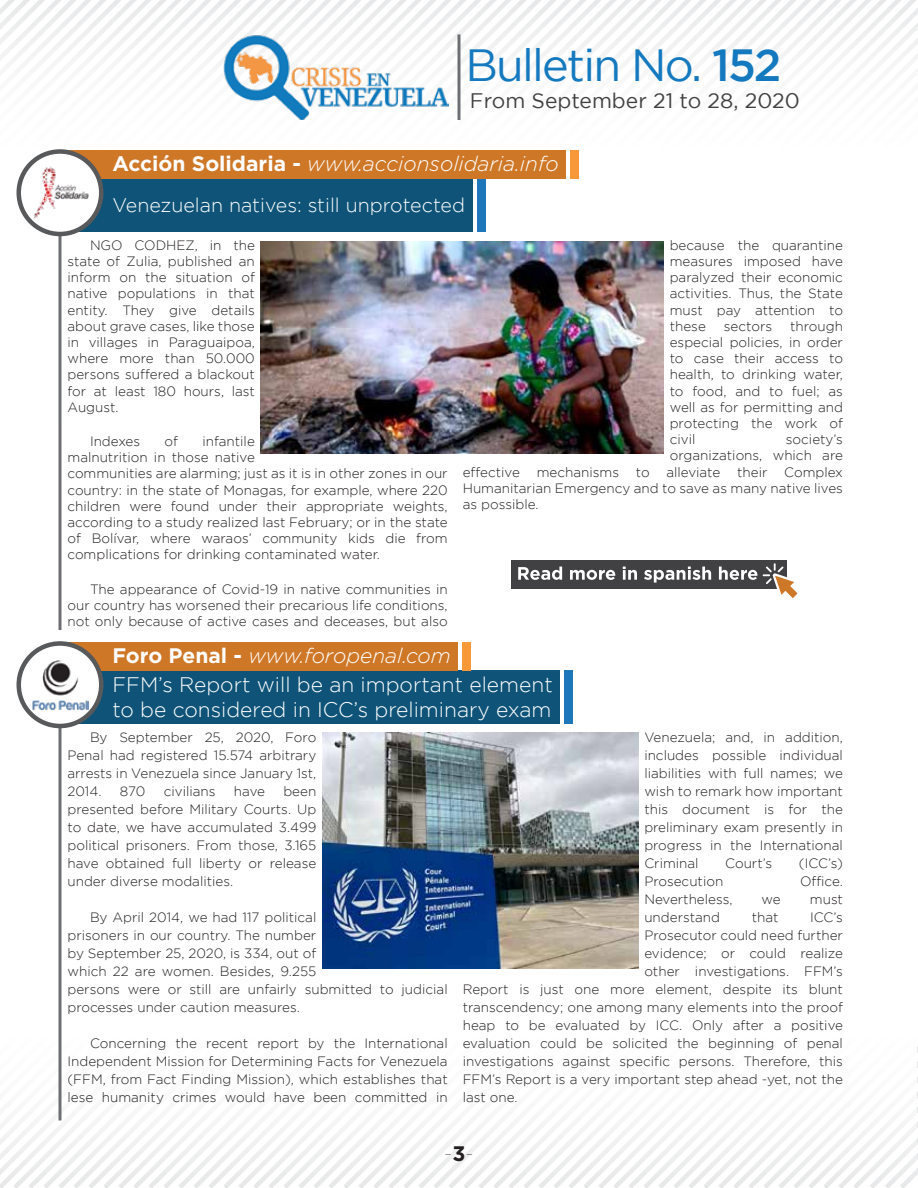
<style>
.page{position:relative;width:918px;height:1188px;background:#fff}
.page>*{position:absolute;margin:0;border:0;box-sizing:border-box;transform-origin:0 0}
.t1{font:45px "Gotham";letter-spacing:-.04em;color:#1479bf}
.t2{font:300 21px/25.2px "Gotham";color:#fff}
.t3{font:italic 300 21px "Gotham";color:#fff}
.t4{font:21px "Gotham";color:#414042}
.t5{font:100 21px "Gotham";color:#231f20}
.t6{font:300 19.65px "Gotham";color:#fff}
.t7{font:300 13.5px/16.2px "Gotham";color:#231f20;text-align:justify}
.s1{font-weight:500}
.s2{font-weight:700;font-style:normal}
.s3{font-weight:700}
</style>
<div class="page">
<div style="left:0;top:1008px;width:916px;height:180px;background:linear-gradient(to bottom,#fff,#f6f6f7)"></div>
<div style="left:1px;top:0;width:917px;height:176px;background:linear-gradient(to bottom,#f6f7f7,#fff)"></div>
<img style="left:222px;top:34px;width:226px;height:86px">
<hr style="left:458px;top:34px;width:2px;height:86px;background:#6d6e71">
<img style="left:261px;top:242px;width:403px;height:211px">
<svg style="left:58px;top:236px;width:4px;height:394px;background:#919194"></svg>
<div style="left:60px;top:178px;width:412px;height:54px;background:#0f5478"></div>
<div style="left:477px;top:178px;width:9px;height:54px;background:#1f77bb"></div>
<div style="left:60px;top:150px;width:506px;height:28px;background:#ce7727"></div>
<div style="left:570px;top:150px;width:9px;height:28px;background:#f89939"></div>
<svg style="left:19px;top:152px;width:82px;height:82px"></svg>
<div style="left:16px;top:149px;width:88px;height:87px;border:4px solid #58595b;border-radius:50%"></div>
<img style="left:28px;top:163px;width:64px;height:60px">
<div style="left:60px;top:670px;width:500px;height:54px;background:#0f5478"></div>
<div style="left:564px;top:670px;width:9px;height:54px;background:#1f77bb"></div>
<div style="left:60px;top:642px;width:398px;height:28px;background:#ce7727"></div>
<div style="left:462px;top:642px;width:9px;height:28px;background:#f89939"></div>
<img style="left:322px;top:732px;width:316px;height:237px">
<svg style="left:58px;top:728px;width:4px;height:392px;background:#909193"></svg>
<svg style="left:19px;top:644px;width:82px;height:82px"></svg>
<div style="left:16px;top:641px;width:88px;height:87px;border:4px solid #58595b;border-radius:50%"></div>
<img style="left:32px;top:659px;width:56px;height:51px">
<div style="left:511px;top:560px;width:276px;height:29px;background:#414042"></div>
<svg style="left:763px;top:563px;width:35px;height:35px"></svg>
<svg style="left:518px;top:567px;width:44px;height:13px"></svg>
<svg style="left:570px;top:570px;width:45px;height:10px"></svg>
<svg style="left:623px;top:567px;width:14px;height:13px"></svg>
<svg style="left:644px;top:567px;width:67px;height:16px"></svg>
<svg style="left:719px;top:567px;width:38px;height:13px"></svg>
<h1 class="t1" style="left:465px;top:40px;width:317px">Bulletin No. <span class="s1">152</span></h1>
<h2 class="t4" style="left:470px;top:89px;width:331px">From September 21 to 28, 2020</h2>
<h2 class="t3" style="left:112px;top:152px;width:448px"><span class="s2">Acción Solidaria -</span> www.accionsolidaria.info</h2>
<h3 class="t6" style="left:112px;top:195px;width:354px">Venezuelan natives: still unprotected</h3>
<p class="t7" style="left:67px;top:237px;width:189px;text-indent:23px">NGO CODHEZ, in the state of Zulia, published an inform on the situation of native populations in that entity. They give details about grave cases, like those in villages in Paraguaipoa, where more than 50.000 persons suffered a blackout for at least 180 hours, last August.</p>
<p class="t7" style="left:90px;top:433px;width:52px">Indexes</p>
<p class="t7" style="left:165px;top:433px;width:15px">of</p>
<p class="t7" style="left:67px;top:433px;width:382px;text-align:left;text-indent:135px">infantile<br>malnutrition in those native<br>communities are alarming; just as it is in other zones in our country: in the state of Monagas, for example, where 220 children were found under their appropriate weights, according to a study realized last February; or in the state of Bolívar, where waraos’ community kids die from complications for drinking contaminated water.</p>
<p class="t7" style="left:67px;top:581px;width:382px;text-indent:23px">The appearance of Covid-19 in native communities in our country has worsened their precarious life conditions, not only because of active cases and deceases, but also</p>
<h2 class="t3" style="left:112px;top:644px;width:340px"><span class="s2">Foro Penal -</span> www.foropenal.com</h2>
<p class="t7" style="left:670px;top:237px;width:175px">because the quarantine measures imposed have paralyzed their economic activities. Thus, the State must pay attention to these</p>
<p class="t7" style="left:670px;top:318px;width:175px;text-indent:120px">through especial policies, in order to case their access to health, to drinking water, to food, and to fuel; as well as for permitting and protecting the work of civil</p>
<p class="t7" style="left:724px;top:318px;width:50px">sectors</p>
<p class="t7" style="left:786px;top:431px;width:59px">society’s</p>
<p class="t7" style="left:670px;top:447px;width:175px">organizations, which are</p>
<p class="t7" style="left:463px;top:464px;width:382px">effective mechanisms to alleviate their Complex</p>
<p class="t7" style="left:463px;top:480px;width:382px">Humanitarian Emergency and to save as many native lives</p>
<p class="t7" style="left:463px;top:496px;width:77px">as possible.</p>
<h2 class="t2" style="left:112px;top:672px;width:442px">FFM’s Report will be an important element to be considered in ICC’s preliminary exam</h2>
<p class="t7" style="left:67px;top:728px;width:250px;line-height:18px;text-indent:23px">By September 25, 2020, Foro Penal had registered 15.574 arbitrary arrests in Venezuela since January 1st, 2014.</p>
<p class="t7" style="left:67px;top:782px;width:250px;line-height:18px;text-indent:216px">been presented before Military Courts. Up to date, we have accumulated 3.499 political prisoners. From those, 3.165 have obtained full liberty or release under diverse modalities.</p>
<p class="t7" style="left:67px;top:908px;width:382px;line-height:18px;text-align:left;text-indent:23px">By April 2014, we had 117 political<br>prisoners in our country. The number<br>by September 25, 2020, is 334, out of<br>which 22 are women. Besides, 9.255<br>persons were or still are unfairly submitted to judicial processes under caution measures.</p>
<p class="t7" style="left:67px;top:1034px;width:382px;line-height:18px;text-indent:23px">Concerning the recent report by the International Independent Mission for Determining Facts for Venezuela (FFM, from Fact Finding Mission), which establishes that lese humanity crimes would have been committed in</p>
<p class="t7" style="left:120px;top:783px;width:27px">870</p>
<p class="t7" style="left:164px;top:783px;width:53px">civilians</p>
<p class="t7" style="left:234px;top:783px;width:33px">have</p>
<p class="t7" style="left:644px;top:728px;width:200px;line-height:18px">Venezuela; and, in addition, includes possible individual liabilities with full names; we wish to remark how important this document is for the preliminary exam presently in progress in the International Criminal</p>
<p class="t7" style="left:725px;top:855px;width:49px">Court’s</p>
<p class="t7" style="left:799px;top:855px;width:46px">(ICC’s)</p>
<p class="t7" style="left:644px;top:873px;width:80px">Prosecution</p>
<p class="t7" style="left:800px;top:873px;width:44px">Office.</p>
<p class="t7" style="left:644px;top:891px;width:90px">Nevertheless,</p>
<p class="t7" style="left:762px;top:891px;width:21px">we</p>
<p class="t7" style="left:810px;top:891px;width:35px">must</p>
<p class="t7" style="left:644px;top:909px;width:77px">understand</p>
<p class="t7" style="left:752px;top:909px;width:28px">that</p>
<p class="t7" style="left:810px;top:909px;width:34px">ICC’s</p>
<p class="t7" style="left:644px;top:927px;width:200px">Prosecutor could need further</p>
<p class="t7" style="left:644px;top:945px;width:200px">evidence; or could realize</p>
<p class="t7" style="left:644px;top:963px;width:200px">other investigations. FFM’s</p>
<p class="t7" style="left:463px;top:981px;width:382px">Report is just one more element, despite its blunt</p>
<p class="t7" style="left:463px;top:999px;width:382px">transcendency; one among many elements into the proof</p>
<p class="t7" style="left:463px;top:1017px;width:382px">heap to be evaluated by ICC. Only after a positive</p>
<p class="t7" style="left:463px;top:1035px;width:382px">evaluation could be solicited the beginning of penal</p>
<p class="t7" style="left:463px;top:1053px;width:382px">investigations against specific persons. Therefore, this</p>
<p class="t7" style="left:463px;top:1071px;width:382px">FFM’s Report is a very important step ahead -yet, not the</p>
<p class="t7" style="left:463px;top:1089px;width:56px">last one.</p>
<h2 class="t5" style="left:444px;top:1140px;width:31px">-<span class="s3">3</span>-</h2>
</div>
